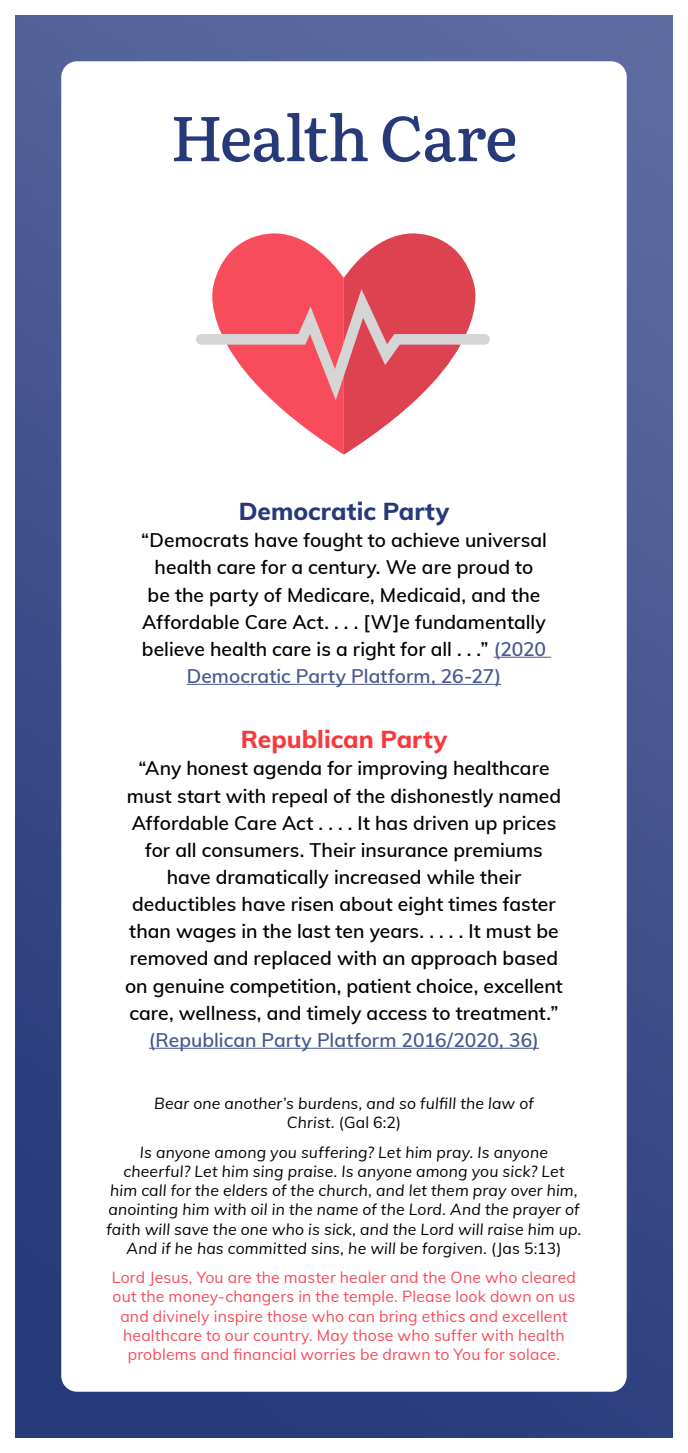
<style>
.page{position:relative;width:688px;height:1453px;background:#fff}
.page>*{position:absolute;margin:0;border:0;box-sizing:border-box;transform-origin:0 0}
.t1{font:500 63px "Literata";letter-spacing:-.025em;color:#28397a}
.t2{font:800 24.5px "Muli";letter-spacing:.005em;color:#28397a}
.t3{font:800 24.5px "Muli";color:#f8393c}
.t4{font:600 19.25px/27.1px "Muli";color:#000;text-align:center}
.t5{font:600 19.25px "Muli";color:#48578e}
.t6{font:italic 15.75px/19.2px "Muli";letter-spacing:.01em;color:#000;text-align:center}
.t7{font:15.75px/19.2px "Muli";letter-spacing:.01em;color:#f84b5b;text-align:center}
.s1{color:#48578e}
.s2{font-style:normal}
</style>
<div class="page">
<img style="left:16px;top:16px;width:656px;height:1421px">
<div style="left:61px;top:61px;width:565px;height:1330px;background:#fff;border-radius:16px"></div>
<hr style="left:494px;top:657px;width:57px;height:1px;background:#48578e">
<hr style="left:187px;top:684px;width:314px;height:1px;background:#48578e">
<hr style="left:149px;top:1047px;width:390px;height:1px;background:#48578e">
<svg style="left:196px;top:233px;width:294px;height:222px"></svg>
<h1 class="t1" style="left:170px;top:89px;width:349px">Health Care</h1>
<p class="t2" style="left:239px;top:493px;width:212px">Democratic Party</p>
<p class="t4" style="left:141px;top:526px;width:407px">“Democrats have fought to achieve universal health care for a century. We are proud to be the party of Medicare, Medicaid, and the Affordable Care Act. . . . [W]e fundamentally believe health care is a right for all . . .” <span class="s1">(2020<br>Democratic Party Platform, 26-27)</span></p>
<p class="t3" style="left:241px;top:721px;width:208px">Republican Party</p>
<p class="t4" style="left:125px;top:754px;width:439px">“Any honest agenda for improving healthcare must start with repeal of the dishonestly named Affordable Care Act . . . . It has driven up prices for all consumers. Their insurance premiums have dramatically increased while their deductibles have risen about eight times faster than wages in the last ten years. . . . . It must be removed and replaced with an approach based on genuine competition, patient choice, excellent care, wellness, and timely access to treatment.”</p>
<p class="t5" style="left:149px;top:1025px;width:392px">(Republican Party Platform 2016/2020, 36)</p>
<p class="t6" style="left:154px;top:1093px;width:381px">Bear one another’s burdens, and so fulfill the law of<br>Christ. <span class="s2">(Gal 6:2)</span></p>
<p class="t6" style="left:106px;top:1141px;width:476px">Is anyone among you suffering? Let him pray. Is anyone cheerful? Let him sing praise. Is anyone among you sick? Let<br>him call for the elders of the church, and let them pray over him, anointing him with oil in the name of the Lord. And the prayer of faith will save the one who is sick, and the Lord will raise him up.<br>And if he has committed sins, he will be forgiven. <span class="s2">(Jas 5:13)</span></p>
<p class="t7" style="left:112px;top:1267px;width:465px">Lord Jesus, You are the master healer and the One who cleared out the money-changers in the temple. Please look down on us and divinely inspire those who can bring ethics and excellent healthcare to our country. May those who suffer with health problems and financial worries be drawn to You for solace.</p>
</div>
